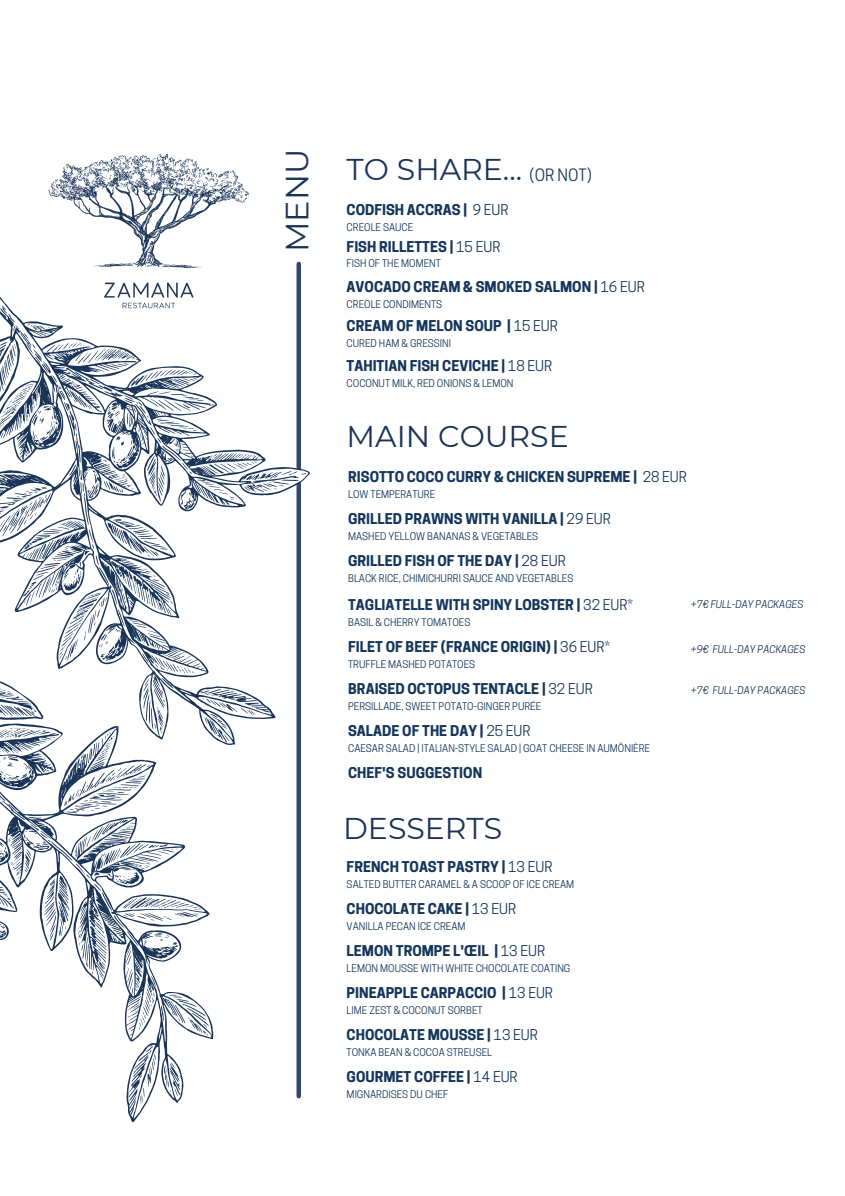
<style>
.page{position:relative;width:845px;height:1196px;background:#fff}
.page>*{position:absolute;margin:0;border:0;box-sizing:border-box;transform-origin:0 0}
.t1{font:32px "Montserrat";color:#1a3457}
.t2{font:30px "Montserrat";color:#1a3457}
.t3{font:16px "Cooper Hewitt";color:#15365c}
.t4{font:700 14px "Cooper Hewitt";color:#15365c}
.t5{font:10px "Cooper Hewitt";color:#15365c}
.t6{font:italic 10px "Cooper Hewitt";color:#1a3457}
.s1{font-weight:400}
</style>
<div class="page">
<svg style="left:0;top:261px;width:310px;height:306px"></svg>
<svg style="left:0;top:567px;width:301px;height:556px"></svg>
<img style="left:0;top:154px;width:298px;height:182px">
<p class="t1" style="left:277px;top:252px;width:105px;rotate:-90deg">MENU</p>
<p class="t2" style="left:346px;top:150px;width:177px">TO SHARE...</p>
<h3 class="t3" style="left:529px;top:168px;width:64px">(OR NOT)</h3>
<h1 class="t4" style="left:346px;top:204px;width:163px">CODFISH ACCRAS | <span class="s1">9 EUR</span></h1>
<h2 class="t5" style="left:346px;top:223px;width:68px">CREOLE SAUCE</h2>
<p class="t4" style="left:346px;top:241px;width:155px">FISH RILLETTES | <span class="s1">15 EUR</span></p>
<p class="t5" style="left:346px;top:260px;width:96px">FISH OF THE MOMENT</p>
<p class="t4" style="left:346px;top:282px;width:300px">AVOCADO CREAM &amp; SMOKED SALMON | <span class="s1">16 EUR</span></p>
<p class="t5" style="left:346px;top:301px;width:97px">CREOLE CONDIMENTS</p>
<p class="t4" style="left:346px;top:321px;width:213px">CREAM OF MELON SOUP | <span class="s1">15 EUR</span></p>
<p class="t5" style="left:346px;top:339px;width:106px">CURED HAM &amp; GRESSINI</p>
<h1 class="t4" style="left:346px;top:361px;width:207px">TAHITIAN FISH CEVICHE | <span class="s1">18 EUR</span></h1>
<p class="t5" style="left:346px;top:379px;width:168px">COCONUT MILK, RED ONIONS &amp; LEMON</p>
<h3 class="t2" style="left:346px;top:418px;width:224px">MAIN COURSE</h3>
<p class="t4" style="left:348px;top:471px;width:340px">RISOTTO COCO CURRY &amp; CHICKEN SUPREME | <span class="s1">28 EUR</span></p>
<h3 class="t5" style="left:348px;top:490px;width:89px">LOW TEMPERATURE</h3>
<p class="t4" style="left:348px;top:513px;width:264px">GRILLED PRAWNS WITH VANILLA | <span class="s1">29 EUR</span></p>
<p class="t5" style="left:348px;top:532px;width:192px">MASHED YELLOW BANANAS &amp; VEGETABLES</p>
<h3 class="t4" style="left:348px;top:555px;width:219px">GRILLED FISH OF THE DAY | <span class="s1">28 EUR</span></h3>
<p class="t5" style="left:348px;top:574px;width:227px">BLACK RICE, CHIMICHURRI SAUCE AND VEGETABLES</p>
<p class="t4" style="left:348px;top:599px;width:286px">TAGLIATELLE WITH SPINY LOBSTER | <span class="s1">32 EUR*</span></p>
<p class="t5" style="left:348px;top:618px;width:124px">BASIL &amp; CHERRY TOMATOES</p>
<h1 class="t4" style="left:348px;top:641px;width:263px">FILET OF BEEF (FRANCE ORIGIN) | <span class="s1">36 EUR*</span></h1>
<h1 class="t5" style="left:348px;top:660px;width:129px">TRUFFLE MASHED POTATOES</h1>
<p class="t4" style="left:348px;top:683px;width:246px">BRAISED OCTOPUS TENTACLE | <span class="s1">32 EUR</span></p>
<p class="t5" style="left:348px;top:702px;width:194px">PERSILLADE, SWEET POTATO-GINGER PURÉE</p>
<p class="t4" style="left:348px;top:725px;width:184px">SALADE OF THE DAY | <span class="s1">25 EUR</span></p>
<p class="t5" style="left:348px;top:744px;width:303px">CAESAR SALAD | ITALIAN-STYLE SALAD | GOAT CHEESE IN AUMÔNIÈRE</p>
<h1 class="t4" style="left:348px;top:767px;width:135px">CHEF'S SUGGESTION</h1>
<p class="t2" style="left:343px;top:810px;width:161px">DESSERTS</p>
<h3 class="t4" style="left:346px;top:861px;width:207px">FRENCH TOAST PASTRY | <span class="s1">13 EUR</span></h3>
<p class="t5" style="left:346px;top:880px;width:229px">SALTED BUTTER CARAMEL &amp; A SCOOP OF ICE CREAM</p>
<p class="t4" style="left:346px;top:903px;width:171px">CHOCOLATE CAKE | <span class="s1">13 EUR</span></p>
<p class="t5" style="left:346px;top:922px;width:120px">VANILLA PECAN ICE CREAM</p>
<h3 class="t4" style="left:346px;top:945px;width:200px">LEMON TROMPE L'ŒIL | <span class="s1">13 EUR</span></h3>
<p class="t5" style="left:346px;top:964px;width:225px">LEMON MOUSSE WITH WHITE CHOCOLATE COATING</p>
<h3 class="t4" style="left:346px;top:987px;width:208px">PINEAPPLE CARPACCIO | <span class="s1">13 EUR</span></h3>
<p class="t5" style="left:346px;top:1006px;width:137px">LIME ZEST &amp; COCONUT SORBET</p>
<p class="t4" style="left:346px;top:1029px;width:193px">CHOCOLATE MOUSSE | <span class="s1">13 EUR</span></p>
<p class="t5" style="left:346px;top:1048px;width:147px">TONKA BEAN &amp; COCOA STREUSEL</p>
<p class="t4" style="left:346px;top:1071px;width:173px">GOURMET COFFEE | <span class="s1">14 EUR</span></p>
<p class="t5" style="left:346px;top:1090px;width:103px">MIGNARDISES DU CHEF</p>
<p class="t6" style="left:690px;top:601px;width:114px">+7€ FULL-DAY PACKAGES</p>
<p class="t6" style="left:690px;top:645px;width:116px">+9€ FULL-DAY PACKAGES</p>
<p class="t6" style="left:690px;top:686px;width:116px">+7€ FULL-DAY PACKAGES</p>
</div>
